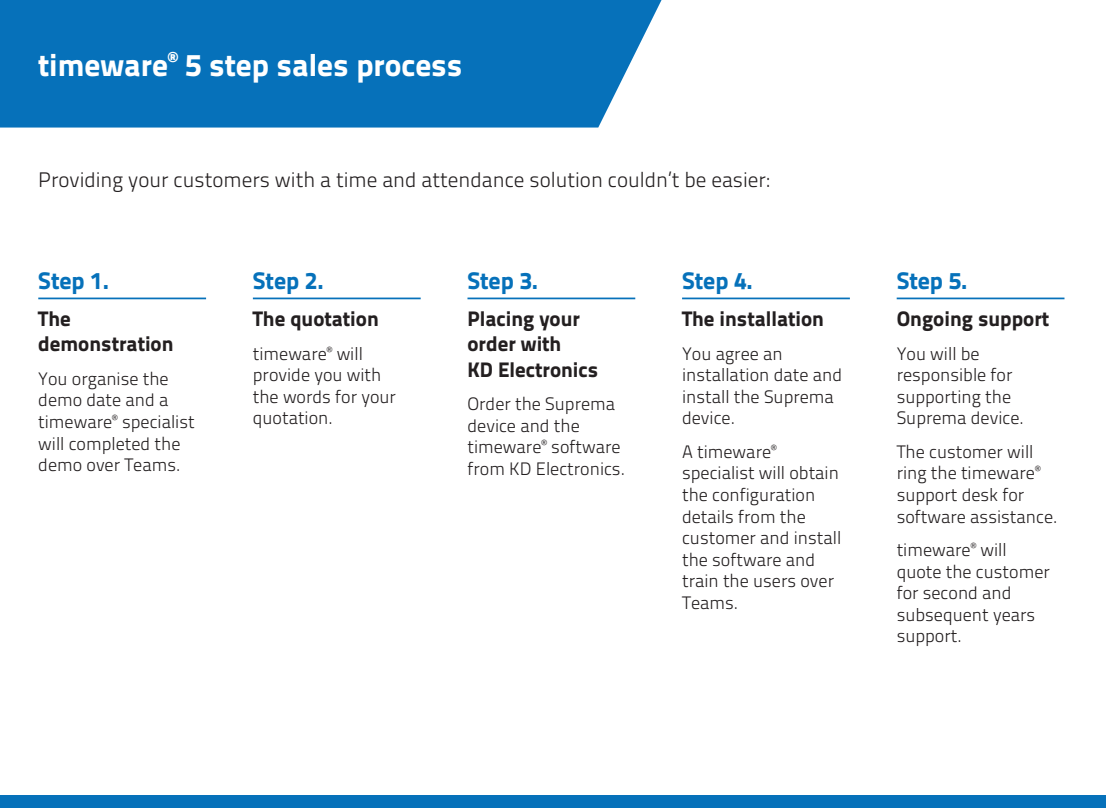
<style>
.page{position:relative;width:1106px;height:808px;background:#fff}
.page>*{position:absolute;margin:0;border:0;box-sizing:border-box;transform-origin:0 0}
.t1{font:31.5px "Titillium Text 22 L 999 wt";color:#fff}
.t2{font:24px "Titillium Text 22 L 999 wt";color:#0671ba}
.t3{font:21px/25.2px "Titillium Text 22 L 999 wt";color:#231f20}
.t4{font:21px "Titillium Text 22 L 250 wt";color:#231f20}
.t5{font:18px/21.6px "Titillium Text 22 L 250 wt";color:#231f20}
</style>
<div class="page">
<div style="left:0;top:0;width:661px;height:128px;background:#0671ba"></div>
<div style="left:0;top:795px;width:1106px;height:13px;background:#0671ba"></div>
<hr style="left:38px;top:298px;width:168px;height:1px;background:#0671ba">
<hr style="left:253px;top:298px;width:168px;height:1px;background:#0671ba">
<hr style="left:467px;top:298px;width:168px;height:1px;background:#0671ba">
<hr style="left:682px;top:298px;width:168px;height:1px;background:#0671ba">
<hr style="left:896px;top:298px;width:168px;height:1px;background:#0671ba">
<p class="t1" style="left:38px;top:40px;width:426px">timeware<sup>®</sup> 5 step sales process</p>
<p class="t4" style="left:38px;top:164px;width:732px">Providing your customers with a time and attendance solution couldn’t be easier:</p>
<p class="t2" style="left:38px;top:262px;width:72px">Step 1.</p>
<p class="t3" style="left:38px;top:305px;width:137px">The demonstration</p>
<p class="t5" style="left:38px;top:367px;width:158px">You organise the demo date and a timeware<sup>®</sup> specialist will completed the demo over Teams.</p>
<p class="t2" style="left:253px;top:262px;width:72px">Step 2.</p>
<p class="t3" style="left:253px;top:305px;width:127px">The quotation</p>
<p class="t5" style="left:253px;top:341px;width:145px">timeware<sup>®</sup> will provide you with the words for your quotation.</p>
<p class="t2" style="left:467px;top:262px;width:72px">Step 3.</p>
<p class="t3" style="left:467px;top:305px;width:132px">Placing your order with<br>KD Electronics</p>
<p class="t5" style="left:467px;top:392px;width:159px">Order the Suprema device and the timeware<sup>®</sup> software from KD Electronics.</p>
<p class="t2" style="left:682px;top:262px;width:72px">Step 4.</p>
<p class="t3" style="left:682px;top:305px;width:143px">The installation</p>
<p class="t5" style="left:682px;top:341px;width:161px">You agree an installation date and install the Suprema device.</p>
<p class="t5" style="left:682px;top:440px;width:161px">A timeware<sup>® </sup>specialist will obtain the configuration details from the customer and install the software and train the users over<br>Teams.</p>
<p class="t2" style="left:896px;top:262px;width:72px">Step 5.</p>
<p class="t3" style="left:896px;top:305px;width:154px">Ongoing support</p>
<p class="t5" style="left:896px;top:341px;width:129px">You will be responsible for supporting the<br>Suprema device.</p>
<p class="t5" style="left:896px;top:440px;width:162px">The customer will ring the timeware<sup>® </sup>support desk for software assistance.</p>
<p class="t5" style="left:896px;top:538px;width:155px">timeware<sup>®</sup> will quote the customer for second and subsequent years support.</p>
</div>
